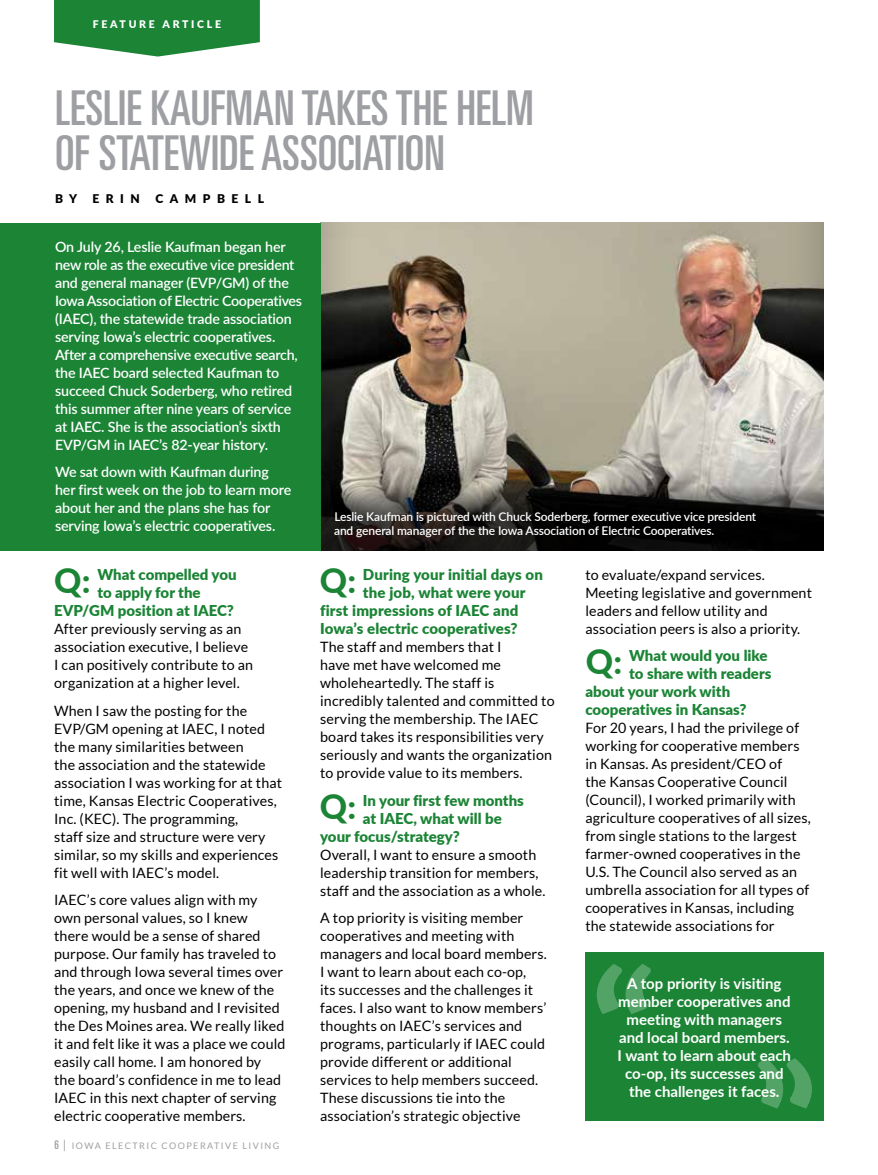
<style>
.page{position:relative;width:878px;height:1175px;background:#fff}
.page>*{position:absolute;margin:0;border:0;box-sizing:border-box;transform-origin:0 0}
.t1{font:ultra-condensed 48px/45px "Univers";color:#9d9fa2}
.t2{font:800 33.75px "Lato";color:#1b8435}
.t3{font:900 15px "Lato";color:#1b8435}
.t4{font:700 15px/18px "Lato";color:#fff;text-align:center}
.t5{font:14.25px/18px "Lato";letter-spacing:.01em;color:#000}
.t6{font:600 14.25px/18px "Lato";letter-spacing:-.01em;color:#fff}
.t7{font:600 12px/14.4px "Lato";letter-spacing:-.01em;color:#fff}
.t8{font:900 12px "Lato";letter-spacing:.54em;color:#000}
.t9{font:900 10.5px "Lato";letter-spacing:.26em;color:#fff}
.t10{font:9px "Lato";letter-spacing:.16em;color:#9d9fa2}
.s1{font-family:"Univers";font-stretch:ultra-condensed;font-size:12px}
.s2{font-size:12px}
</style>
<div class="page">
<div style="left:320px;top:222px;width:504px;height:328px;background:#000;opacity:.25"></div>
<svg style="left:320px;top:482px;width:504px;height:68px"></svg>
<div style="left:0;top:223px;width:320px;height:327px;background:#1b8435"></div>
<div style="left:585px;top:952px;width:239px;height:168px;background:#1b8435"></div>
<svg style="left:54px;top:0;width:206px;height:57px"></svg>
<svg style="left:596px;top:964px;width:54px;height:50px"></svg>
<svg style="left:758px;top:1058px;width:53px;height:50px"></svg>
<p class="t9" style="left:93px;top:16px;width:130px">FEATURE ARTICLE</p>
<h1 class="t1" style="left:55px;top:85px;width:480px">LESLIE KAUFMAN TAKES THE HELM<br>OF STATEWIDE ASSOCIATION</h1>
<p class="t8" style="left:55px;top:189px;width:24px">B Y</p>
<p class="t8" style="left:93px;top:189px;width:49px">ERIN</p>
<p class="t8" style="left:156px;top:189px;width:110px">CAMPBELL</p>
<p class="t6" style="left:55px;top:237px;width:248px">On July 26, Leslie Kaufman began her new role as the executive vice president and general manager (EVP/GM) of the Iowa Association of Electric Cooperatives (IAEC), the statewide trade association serving Iowa’s electric cooperatives.<br>After a comprehensive executive search, the IAEC board selected Kaufman to succeed Chuck Soderberg, who retired this summer after nine years of service at IAEC. She is the association’s sixth EVP/GM in IAEC’s 82-year history.</p>
<p class="t6" style="left:55px;top:462px;width:238px">We sat down with Kaufman during her first week on the job to learn more about her and the plans she has for serving Iowa’s electric cooperatives.</p>
<p class="t7" style="left:334px;top:508px;width:423px">Leslie Kaufman is pictured with Chuck Soderberg, former executive vice president and general manager of the the Iowa Association of Electric Cooperatives.</p>
<h2 class="t2" style="left:54px;top:556px;width:38px">Q:</h2>
<h2 class="t2" style="left:319px;top:556px;width:38px">Q:</h2>
<p class="t3" style="left:363px;top:563px;width:181px">During your initial days on</p>
<p class="t3" style="left:363px;top:581px;width:164px">the job, what were your</p>
<p class="t3" style="left:320px;top:599px;width:200px">first impressions of IAEC and</p>
<p class="t3" style="left:320px;top:617px;width:199px">Iowa’s electric cooperatives?</p>
<p class="t5" style="left:320px;top:638px;width:236px">The staff and members that I<br>have met have welcomed me wholeheartedly. The staff is incredibly talented and committed to serving the membership. The IAEC board takes its responsibilities very seriously and wants the organization to provide value to its members.</p>
<p class="t3" style="left:363px;top:789px;width:162px">In your first few months</p>
<p class="t3" style="left:363px;top:807px;width:140px">at IAEC, what will be</p>
<p class="t3" style="left:320px;top:825px;width:141px">your focus/strategy?</p>
<p class="t5" style="left:320px;top:845px;width:227px">Overall, I want to ensure a smooth leadership transition for members, staff and the association as a whole.</p>
<p class="t5" style="left:320px;top:908px;width:228px">A top priority is visiting member cooperatives and meeting with managers and local board members.<br>I want to learn about each co-op,<br>its successes and the challenges it faces. I also want to know members’ thoughts on IAEC’s services and programs, particularly if IAEC could provide different or additional services to help members succeed.<br>These discussions tie into the association’s strategic objective</p>
<p class="t3" style="left:97px;top:563px;width:141px">What compelled you</p>
<p class="t3" style="left:97px;top:581px;width:105px">to apply for the</p>
<p class="t3" style="left:54px;top:599px;width:181px">EVP/GM position at IAEC?</p>
<p class="t5" style="left:54px;top:620px;width:200px">After previously serving as an association executive, I believe<br>I can positively contribute to an organization at a higher level.</p>
<p class="t5" style="left:54px;top:701px;width:229px">When I saw the posting for the<br>EVP/GM opening at IAEC, I noted the many similarities between<br>the association and the statewide association I was working for at that time, Kansas Electric Cooperatives,<br>Inc. (KEC). The programming,<br>staff size and structure were very similar, so my skills and experiences fit well with IAEC’s model.</p>
<p class="t5" style="left:54px;top:890px;width:233px">IAEC’s core values align with my own personal values, so I knew there would be a sense of shared purpose. Our family has traveled to and through Iowa several times over the years, and once we knew of the opening, my husband and I revisited the Des Moines area. We really liked it and felt like it was a place we could easily call home. I am honored by the board’s confidence in me to lead IAEC in this next chapter of serving electric cooperative members.</p>
<h2 class="t2" style="left:319px;top:781px;width:38px">Q:</h2>
<p class="t10" style="left:55px;top:1141px;width:226px"><span class="s1">6</span> <span class="s2">|</span> IOWA ELECTRIC COOPERATIVE LIVING</p>
<p class="t5" style="left:585px;top:565px;width:228px">to evaluate/expand services.<br>Meeting legislative and government leaders and fellow utility and association peers is also a priority.</p>
<p class="t3" style="left:629px;top:644px;width:140px">What would you like</p>
<p class="t3" style="left:629px;top:662px;width:144px">to share with readers</p>
<p class="t3" style="left:585px;top:680px;width:146px">about your work with</p>
<p class="t3" style="left:585px;top:698px;width:163px">cooperatives in Kansas?</p>
<p class="t5" style="left:585px;top:718px;width:227px">For 20 years, I had the privilege of working for cooperative members in Kansas. As president/CEO of<br>the Kansas Cooperative Council (Council), I worked primarily with agriculture cooperatives of all sizes, from single stations to the largest farmer-owned cooperatives in the U.S. The Council also served as an umbrella association for all types of cooperatives in Kansas, including the statewide associations for</p>
<h2 class="t2" style="left:585px;top:636px;width:38px">Q:</h2>
<p class="t4" style="left:617px;top:973px;width:175px">A top priority is visiting member cooperatives and meeting with managers and local board members.<br>I want to learn about each co-op, its successes and the challenges it faces.</p>
</div>
